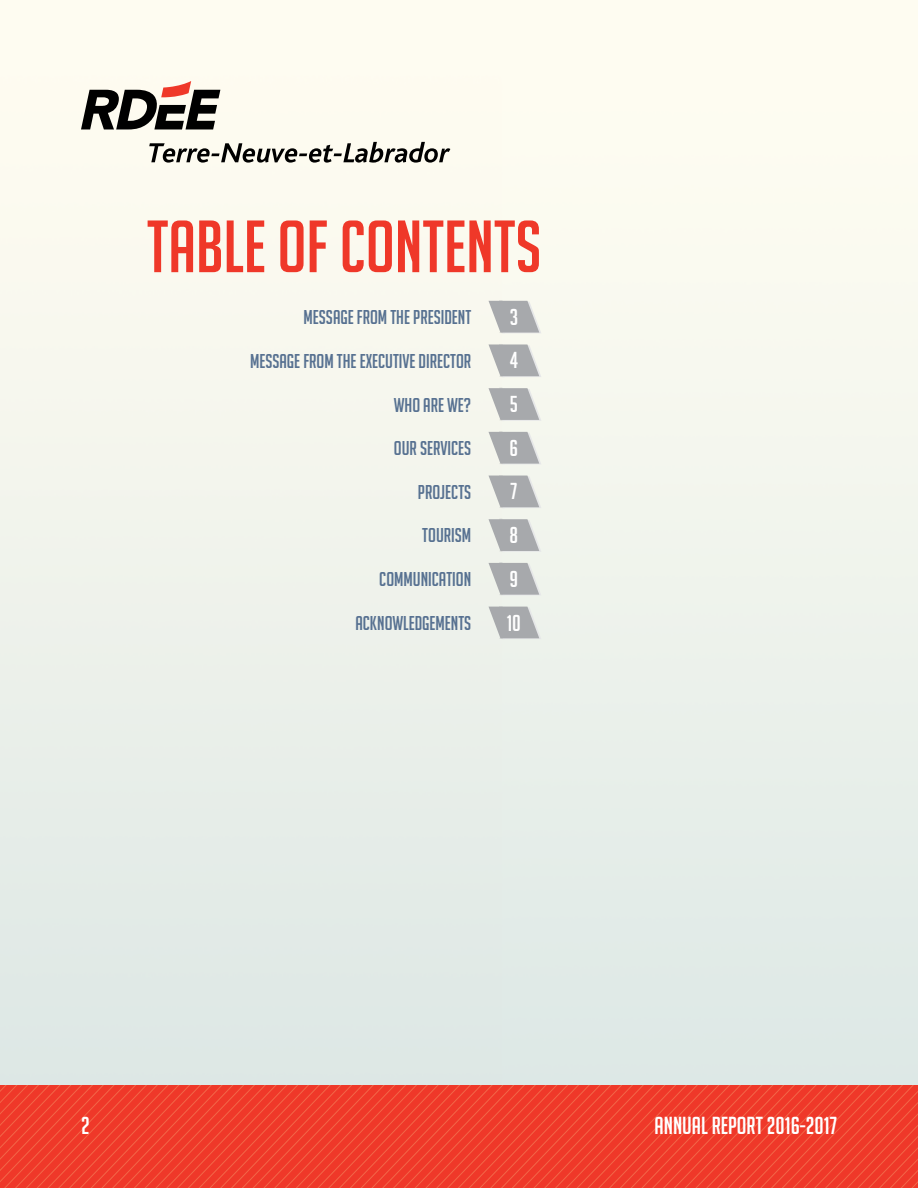
<style>
.page{position:relative;width:918px;height:1188px;background:#fff}
.page>*{position:absolute;margin:0;border:0;box-sizing:border-box;transform-origin:0 0}
.t1{font:72px "Big Noodle Titling";color:#ef3829}
.t2{font:24px "Big Noodle Titling";color:#fff}
.t3{font:22.5px/43.7px "Big Noodle Titling";color:#fff}
.t4{font:19.5px "Big Noodle Titling";color:#577191}
</style>
<div class="page">
<svg style="left:0;top:1085px;width:918px;height:103px;background:#ef3d2c"></svg>
<svg style="left:489px;top:301px;width:52px;height:32px;background:#bbbdbd"></svg>
<svg style="left:489px;top:344px;width:52px;height:33px;background:#bcbebe"></svg>
<svg style="left:489px;top:388px;width:52px;height:33px;background:#bcbdbe"></svg>
<svg style="left:489px;top:432px;width:52px;height:32px;background:#babcbc"></svg>
<svg style="left:489px;top:476px;width:52px;height:32px;background:#babcbd"></svg>
<svg style="left:489px;top:519px;width:52px;height:33px;background:#bbbdbd"></svg>
<svg style="left:489px;top:563px;width:52px;height:32px;background:#b9bbbc"></svg>
<svg style="left:149px;top:142px;width:301px;height:21px"></svg>
<svg style="left:81px;top:81px;width:139px;height:48px"></svg>
<svg style="left:489px;top:607px;width:52px;height:32px;background:#b9bbbc"></svg>
<h1 class="t1" style="left:147px;top:208px;width:396px">TABLE OF CONTENTS</h1>
<p class="t4" style="left:304px;top:307px;width:169px">MESSAGE FROM THE PRESIDENT</p>
<p class="t4" style="left:250px;top:350px;width:223px">MESSAGE FROM THE EXECUTIVE DIRECTOR</p>
<p class="t4" style="left:394px;top:394px;width:79px">WHO ARE WE?</p>
<p class="t4" style="left:394px;top:438px;width:79px">OUR SERVICES</p>
<p class="t4" style="left:418px;top:481px;width:55px">PROJECTS</p>
<p class="t4" style="left:422px;top:525px;width:50px">TOURISM</p>
<p class="t4" style="left:379px;top:569px;width:93px">COMMUNICATION</p>
<p class="t4" style="left:355px;top:612px;width:117px">ACKNOWLEDGEMENTS</p>
<p class="t3" style="left:507px;top:295px;width:16px">3<br>4<br>5<br>6<br>7<br>8<br>9<br>10</p>
<p class="t2" style="left:81px;top:1113px;width:10px">2</p>
<p class="t2" style="left:655px;top:1113px;width:184px">ANNUAL REPORT 2016-2017</p>
</div>
